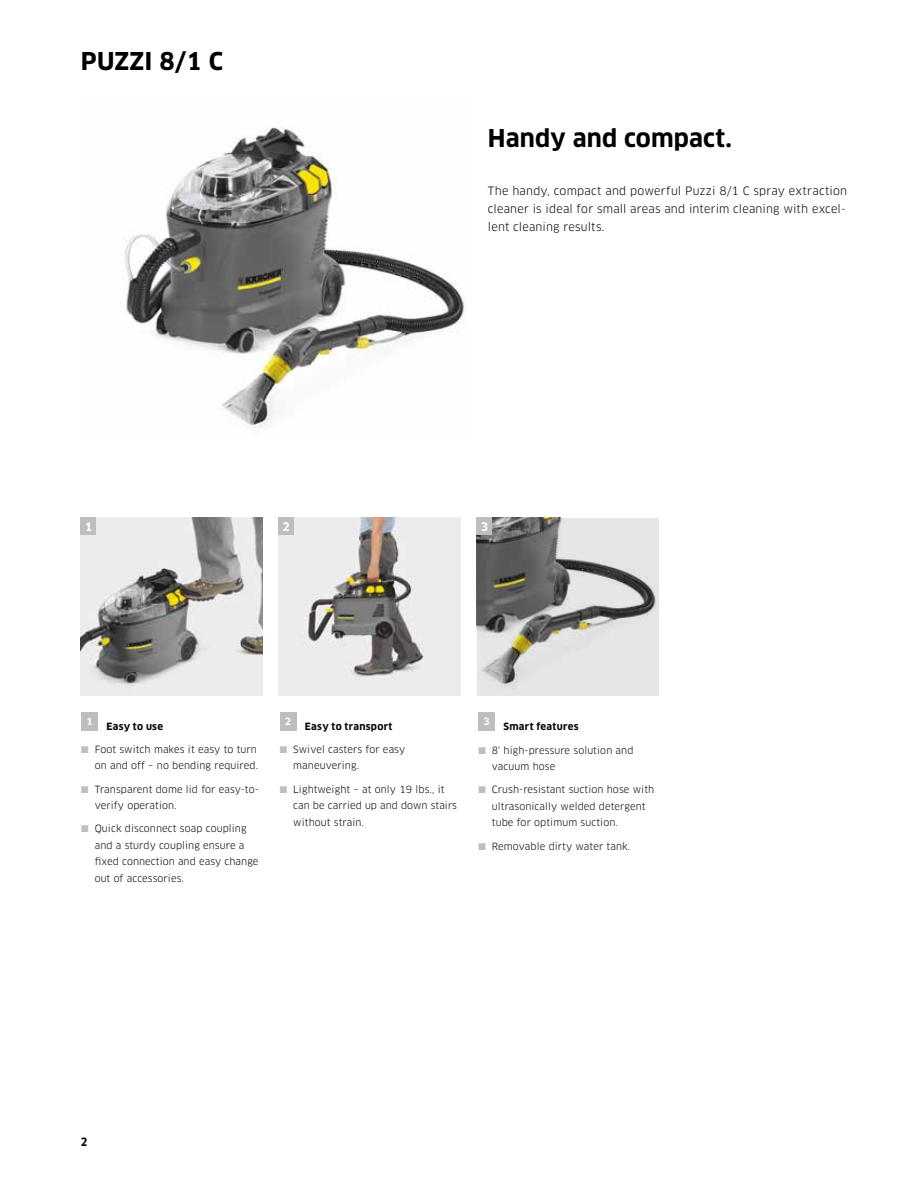
<style>
.page{position:relative;width:918px;height:1188px;background:#fff}
.page>*{position:absolute;margin:0;border:0;box-sizing:border-box;transform-origin:0 0}
.t1{font:700 24px "Clan Pro";letter-spacing:.005em;color:#000}
.t2{font:700 11.7px "Clan Pro";color:#fff}
.t3{font:11.25px/18px "Clan Pro";letter-spacing:.015em;color:#000}
.t4{font:700 11.25px "Clan Pro Narr";color:#000}
.t5{font:9.75px/16.5px "Clan Pro";letter-spacing:.01em;color:#000}
.t6{font:700 9.75px "Clan Pro";letter-spacing:.03em;color:#000}
.t7{font:700 9.75px "Clan Pro";color:#fff}
.s1{color:#bcbec0}
</style>
<div class="page">
<img style="left:477px;top:518px;width:182px;height:178px">
<div style="left:81px;top:712px;width:17px;height:18px;background:#bcbec0"></div>
<div style="left:280px;top:712px;width:16px;height:18px;background:#bcbec0"></div>
<div style="left:478px;top:712px;width:17px;height:18px;background:#bcbec0"></div>
<img style="left:279px;top:518px;width:181px;height:178px">
<img style="left:81px;top:518px;width:181px;height:178px">
<div style="left:81px;top:518px;width:15px;height:17px;background:#bcbec0"></div>
<div style="left:279px;top:518px;width:15px;height:17px;background:#bcbec0"></div>
<div style="left:477px;top:518px;width:15px;height:17px;background:#bcbec0"></div>
<img style="left:123px;top:127px;width:341px;height:301px">
<h1 class="t1" style="left:81px;top:47px;width:144px">PUZZI 8/1 C</h1>
<h1 class="t1" style="left:488px;top:124px;width:246px">Handy and compact.</h1>
<p class="t3" style="left:488px;top:181px;width:361px">The handy, compact and powerful Puzzi 8/1 C spray extraction cleaner is ideal for small areas and interim cleaning with excel&shy;lent cleaning results.</p>
<p class="t2" style="left:85px;top:520px;width:9px">1</p>
<p class="t2" style="left:283px;top:520px;width:9px">2</p>
<p class="t2" style="left:481px;top:520px;width:9px">3</p>
<p class="t7" style="left:86px;top:716px;width:8px">1</p>
<p class="t6" style="left:106px;top:721px;width:58px">Easy to use</p>
<p class="t5" style="left:81px;top:741px;width:178px;text-align:right"><span class="s1">■</span> Foot switch makes it easy to turn on and off – no bending required.</p>
<p class="t5" style="left:95px;top:781px;width:166px;text-indent:-14px"><span class="s1">■</span> Transparent dome lid for easy-to&shy;verify operation.</p>
<p class="t5" style="left:95px;top:821px;width:165px;text-indent:-14px"><span class="s1">■</span> Quick disconnect soap coupling and a sturdy coupling ensure a fixed connection and easy change out of accessories.</p>
<p class="t7" style="left:285px;top:716px;width:8px">2</p>
<p class="t6" style="left:305px;top:721px;width:89px">Easy to transport</p>
<p class="t5" style="left:293px;top:741px;width:113px;text-indent:-14px"><span class="s1">■</span> Swivel casters for easy maneuvering.</p>
<p class="t5" style="left:293px;top:781px;width:165px;text-indent:-14px"><span class="s1">■</span> Lightweight – at only 19 lbs., it can be carried up and down stairs without strain.</p>
<p class="t7" style="left:484px;top:716px;width:8px">3</p>
<p class="t6" style="left:504px;top:721px;width:77px">Smart features</p>
<p class="t5" style="left:492px;top:742px;width:143px;text-indent:-14px"><span class="s1">■</span> 8' high-pressure solution and vacuum hose</p>
<p class="t5" style="left:492px;top:782px;width:164px;text-indent:-14px"><span class="s1">■</span> Crush-resistant suction hose with ultrasonically welded detergent tube for optimum suction.</p>
<p class="t5" style="left:478px;top:838px;width:153px"><span class="s1">■</span> Removable dirty water tank.</p>
<p class="t4" style="left:81px;top:1135px;width:8px">2</p>
</div>
